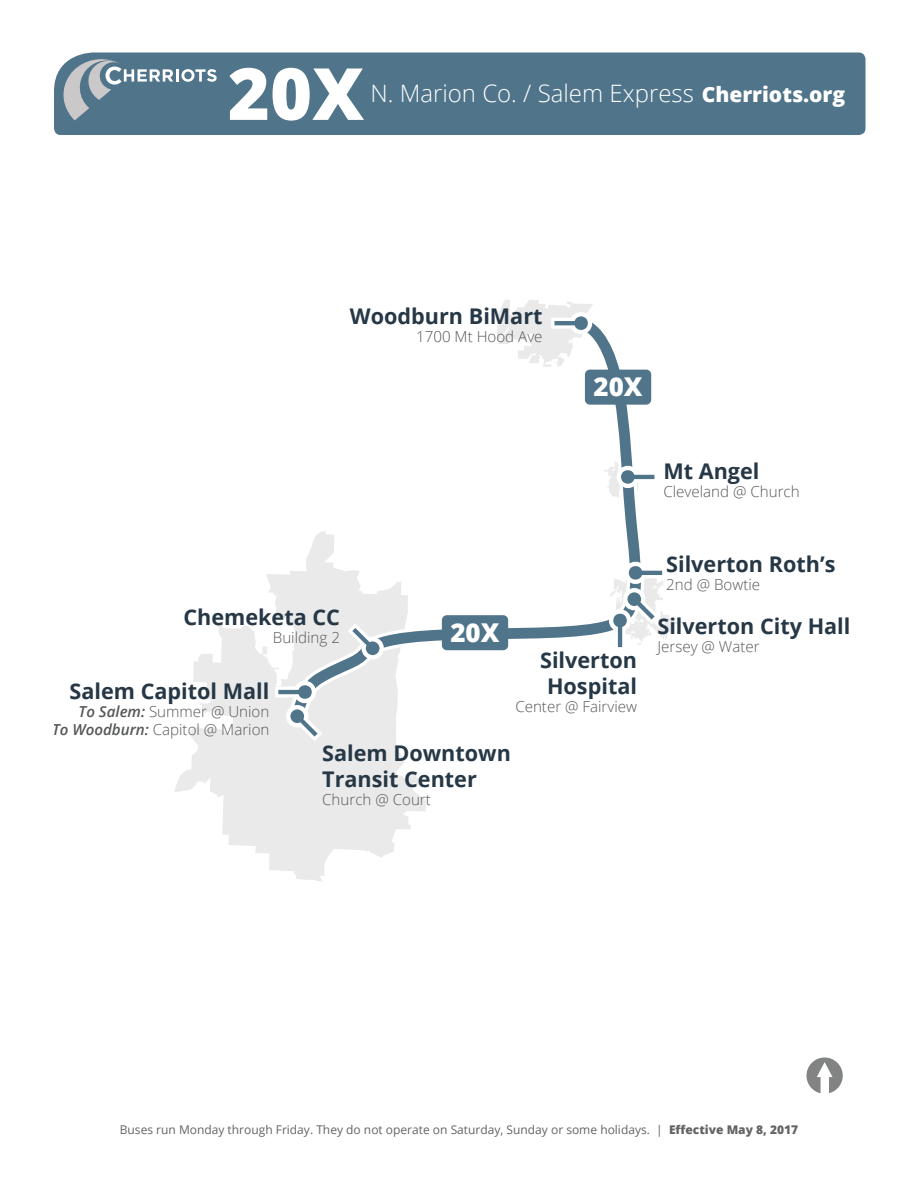
<style>
.page{position:relative;width:918px;height:1188px;background:#fff}
.page>*{position:absolute;margin:0;border:0;box-sizing:border-box;transform-origin:0 0}
.t1{font:800 72px "Open Sans";color:#fff}
.t2{font:800 25.95px "Open Sans";color:#fff}
.t3{font:300 24px "Open Sans";color:#fff}
.t4{font:700 21.6px/26px "Open Sans";color:#263746}
.t5{font:300 15.15px/18.1px "Open Sans";color:#555759;text-align:right}
.t6{font:12px "Open Sans";color:#646464}
.s1{font-weight:800;font-size:21px}
.s2{font-weight:600;font-style:italic}
.s3{font-weight:800}
</style>
<div class="page">
<svg style="left:174px;top:574px;width:252px;height:308px;fill:#eaeaea"></svg>
<svg style="left:276px;top:574px;width:150px;height:162px"></svg>
<svg style="left:284px;top:326px;width:371px;height:402px"></svg>
<div style="left:442px;top:615px;width:66px;height:35px;background:#50748a;border-radius:5px"></div>
<div style="left:585px;top:370px;width:66px;height:35px;background:#50748a;border-radius:5px"></div>
<svg style="left:644px;top:472px;width:8px;height:10px"></svg>
<svg style="left:604px;top:460px;width:40px;height:38px"></svg>
<hr style="left:628px;top:475px;width:24px;height:4px;background:#50748a">
<svg style="left:604px;top:560px;width:76px;height:85px"></svg>
<hr style="left:618px;top:620px;width:4px;height:25px;background:#50748a">
<svg style="left:340px;top:616px;width:48px;height:48px"></svg>
<svg style="left:497px;top:300px;width:100px;height:67px"></svg>
<hr style="left:557px;top:321px;width:24px;height:4px;background:#50748a">
<hr style="left:281px;top:690px;width:24px;height:4px;background:#50748a">
<svg style="left:282px;top:676px;width:48px;height:73px"></svg>
<svg style="left:806px;top:1057px;width:37px;height:36px"></svg>
<div style="left:54px;top:52px;width:812px;height:83px;background:#50748a"></div>
<svg style="left:63px;top:59px;width:154px;height:61px;background:#6f8a9b"></svg>
<h1 class="t1" style="left:228px;top:39px;width:138px">20X</h1>
<h3 class="t3" style="left:370px;top:77px;width:476px">N. Marion Co. / Salem Express <span class="s1">Cherriots.org</span></h3>
<p class="t4" style="left:350px;top:302px;width:194px">Woodburn BiMart</p>
<p class="t5" style="left:416px;top:327px;width:128px">1700 Mt Hood Ave</p>
<p class="t2" style="left:593px;top:367px;width:51px">20X</p>
<p class="t4" style="left:663px;top:458px;width:98px">Mt Angel</p>
<p class="t5" style="left:663px;top:482px;width:138px">Cleveland @ Church</p>
<p class="t4" style="left:183px;top:603px;width:158px">Chemeketa CC</p>
<p class="t5" style="left:273px;top:628px;width:69px">Building 2</p>
<p class="t4" style="left:70px;top:677px;width:201px">Salem Capitol Mall</p>
<p class="t5" style="left:52px;top:702px;width:219px"><span class="s2">To Salem:</span> Summer @ Union<br><span class="s2">To Woodburn:</span> Capitol @ Marion</p>
<p class="t2" style="left:450px;top:613px;width:51px">20X</p>
<p class="t4" style="left:540px;top:646px;width:98px;text-align:center">Silverton<br>Hospital</p>
<p class="t5" style="left:515px;top:697px;width:123px">Center @ Fairview</p>
<p class="t4" style="left:322px;top:740px;width:190px">Salem Downtown<br>Transit Center</p>
<p class="t5" style="left:322px;top:790px;width:110px">Church @ Court</p>
<p class="t4" style="left:666px;top:551px;width:171px">Silverton Roth’s</p>
<p class="t5" style="left:666px;top:575px;width:95px">2nd @ Bowtie</p>
<p class="t4" style="left:657px;top:613px;width:195px">Silverton City Hall</p>
<p class="t5" style="left:657px;top:637px;width:104px">Jersey @ Water</p>
<p class="t6" style="left:120px;top:1121px;width:680px">Buses run Monday through Friday. They do not operate on Saturday, Sunday or some holidays. | <span class="s3">Effective May 8, 2017</span></p>
</div>
